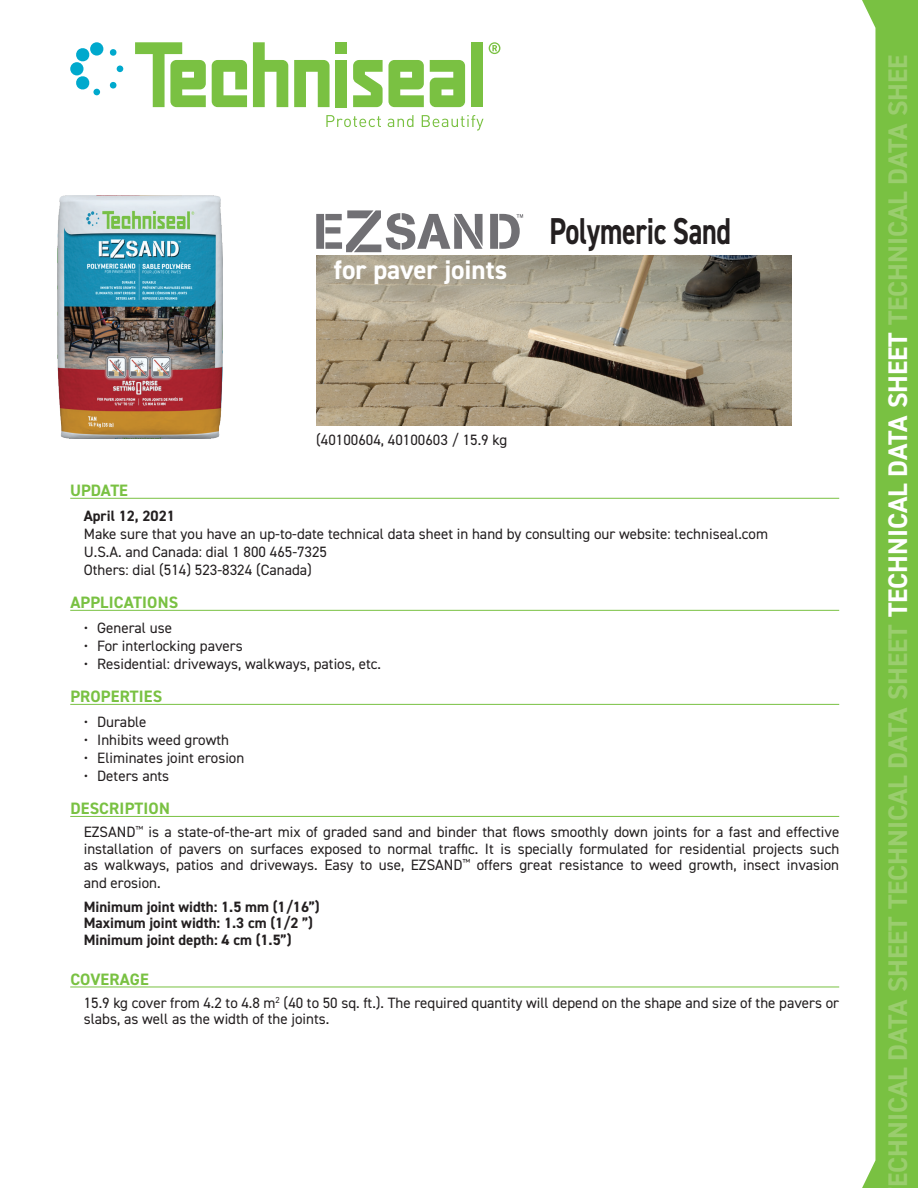
<style>
.page{position:relative;width:918px;height:1188px;background:#fff}
.page>*{position:absolute;margin:0;border:0;box-sizing:border-box;transform-origin:0 0}
.t1{font:700 37.5px "DIN2014";letter-spacing:-.01em;color:#231f20;scale:.75 1}
.t2{font:700 27px "DIN2014";color:#9acd6e}
.t3{font:700 27px "DIN2014";color:#fff}
.t4{font:700 16.5px "DIN2014";letter-spacing:.01em;color:#79c142}
.t5{font:15px/16.5px "DIN2014";color:#231f20}
.t6{font:700 15px/16.5px "DIN2014";color:#231f20}
.s1{color:#fff}
</style>
<div class="page">
<hr style="left:70px;top:498px;width:769px;height:1px;background:#79c142">
<hr style="left:70px;top:610px;width:769px;height:1px;background:#79c142">
<hr style="left:70px;top:704px;width:769px;height:1px;background:#79c142">
<hr style="left:70px;top:816px;width:769px;height:1px;background:#79c142">
<hr style="left:70px;top:987px;width:769px;height:1px;background:#79c142">
<svg style="left:862px;top:0;width:56px;height:1188px;fill:#79c142"></svg>
<svg style="left:212px;top:60px;width:35px;height:47px"></svg>
<div style="left:471px;top:42px;width:12px;height:65px;background:#7ac142"></div>
<svg style="left:253px;top:42px;width:35px;height:65px"></svg>
<svg style="left:294px;top:60px;width:36px;height:47px"></svg>
<svg style="left:135px;top:42px;width:71px;height:65px"></svg>
<svg style="left:430px;top:60px;width:35px;height:47px;background:#8cc95c"></svg>
<svg style="left:353px;top:60px;width:71px;height:47px"></svg>
<div style="left:335px;top:42px;width:12px;height:12px;background:#7ac142"></div>
<div style="left:335px;top:60px;width:12px;height:47px;background:#7ac142"></div>
<div style="left:90px;top:42px;width:13px;height:14px;background:#00a9cd;border-radius:50%"></div>
<div style="left:93px;top:89px;width:7px;height:6px;background:#00a9cd;border-radius:50%"></div>
<svg style="left:76px;top:48px;width:14px;height:14px"></svg>
<svg style="left:110px;top:82px;width:7px;height:7px"></svg>
<div style="left:70px;top:62px;width:14px;height:13px;background:#00a9cd;border-radius:50%"></div>
<svg style="left:117px;top:66px;width:6px;height:6px"></svg>
<svg style="left:76px;top:76px;width:14px;height:14px"></svg>
<svg style="left:110px;top:49px;width:7px;height:7px"></svg>
<svg style="left:489px;top:42px;width:11px;height:12px"></svg>
<svg style="left:326px;top:115px;width:55px;height:12px"></svg>
<svg style="left:388px;top:115px;width:25px;height:12px"></svg>
<svg style="left:422px;top:115px;width:62px;height:16px"></svg>
<img style="left:58px;top:196px;width:164px;height:243px">
<img style="left:316px;top:256px;width:476px;height:169px">
<svg style="left:316px;top:210px;width:167px;height:42px"></svg>
<svg style="left:490px;top:214px;width:33px;height:35px"></svg>
<h2 class="t3" style="left:334px;top:252px;width:175px">for paver joints</h2>
<h1 class="t1" style="left:550px;top:206px;width:243px">Polymeric Sand</h1>
<p class="t5" style="left:316px;top:432px;width:192px">(40100604, 40100603 / 15.9 kg</p>
<p class="t4" style="left:70px;top:479px;width:59px">UPDATE</p>
<p class="t6" style="left:84px;top:507px;width:93px">April 12, 2021</p>
<p class="t5" style="left:84px;top:524px;width:686px;line-height:18px">Make sure that you have an up-to-date technical data sheet in hand by consulting our website: techniseal.com<br>U.S.A. and Canada: dial 1 800 465-7325<br>Others: dial (514) 523-8324 (Canada)</p>
<p class="t4" style="left:70px;top:591px;width:109px">APPLICATIONS</p>
<p class="t5" style="left:84px;top:619px;width:90px">• General use</p>
<p class="t5" style="left:84px;top:637px;width:161px">• For interlocking pavers</p>
<p class="t5" style="left:84px;top:655px;width:299px">• Residential: driveways, walkways, patios, etc.</p>
<p class="t4" style="left:70px;top:685px;width:93px">PROPERTIES</p>
<p class="t5" style="left:84px;top:713px;width:64px">• Durable</p>
<p class="t5" style="left:84px;top:731px;width:147px">• Inhibits weed growth</p>
<p class="t5" style="left:84px;top:749px;width:162px">• Eliminates joint erosion</p>
<p class="t5" style="left:84px;top:767px;width:87px">• Deters ants</p>
<p class="t4" style="left:70px;top:797px;width:101px">DESCRIPTION</p>
<p class="t5" style="left:84px;top:824px;width:757px;text-align:justify">EZSAND<sup>™</sup> is a state-of-the-art mix of graded sand and binder that flows smoothly down joints for a fast and effective installation of pavers on surfaces exposed to normal traffic. It is specially formulated for residential projects such as walkways, patios and driveways. Easy to use, EZSAND<sup>™</sup> offers great resistance to weed growth, insect invasion</p>
<p class="t5" style="left:84px;top:875px;width:78px">and erosion.</p>
<p class="t6" style="left:84px;top:898px;width:237px">Minimum joint width: 1.5 mm (1/16”)<br>Maximum joint width: 1.3 cm (1/2 ”)<br>Minimum joint depth: 4 cm (1.5”)</p>
<p class="t4" style="left:70px;top:968px;width:80px">COVERAGE</p>
<p class="t5" style="left:84px;top:994px;width:757px">15.9 kg cover from 4.2 to 4.8 m<sup>2</sup> (40 to 50 sq. ft.). The required quantity will depend on the shape and size of the pavers or slabs, as well as the width of the joints.</p>
<h2 class="t2" style="left:880px;top:1187px;width:1134px;rotate:-90deg">ECHNICAL DATA SHEET TECHNICAL DATA SHEET <span class="s1">TECHNICAL DATA SHEET</span> TECHNICAL DATA SHEE</h2>
</div>
